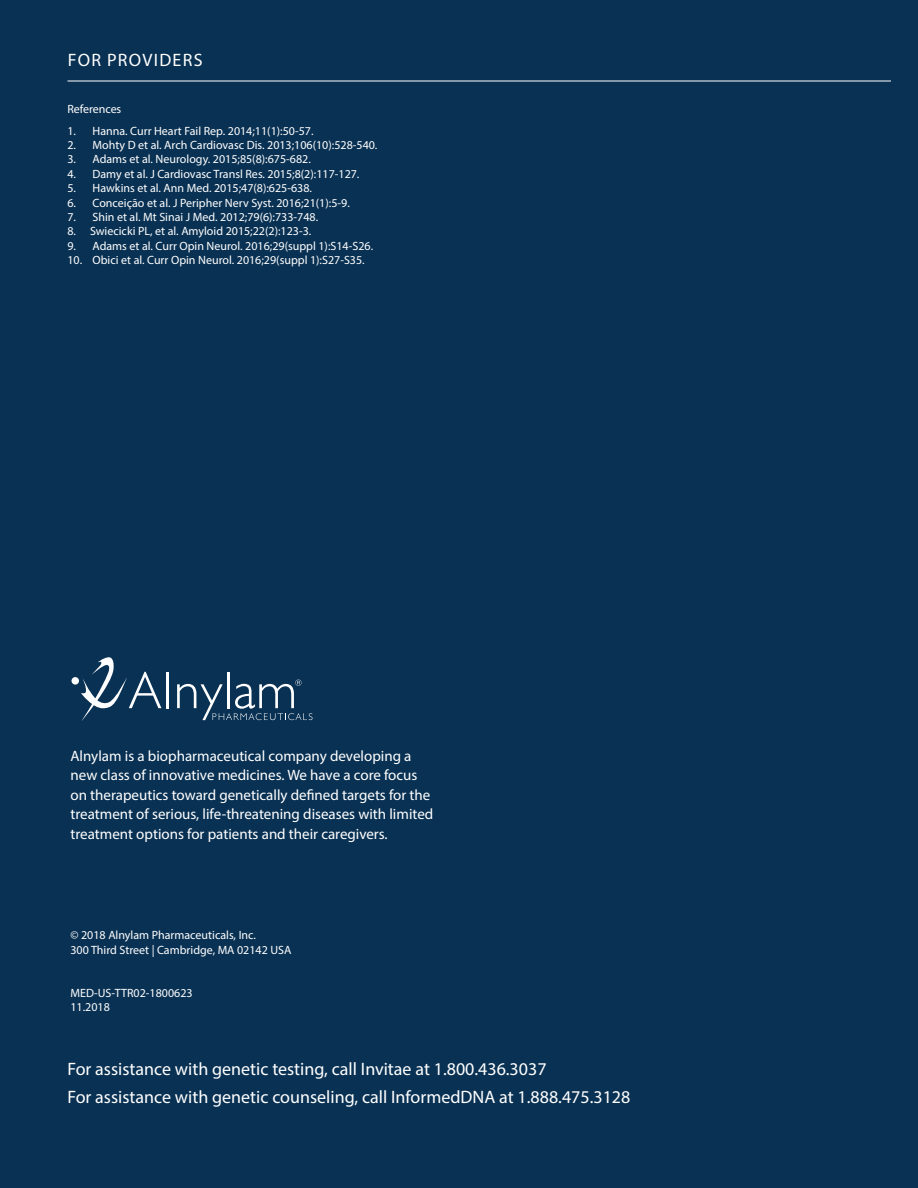
<style>
.page{position:relative;width:918px;height:1188px;background:#093153}
.page>*{position:absolute;margin:0;border:0;box-sizing:border-box;transform-origin:0 0}
.t1{font:18px/28.3px "Myriad Pro";color:#fff}
.t2{font:18px "Myriad Pro";letter-spacing:.07em;color:#fff}
.t3{font:15px/19.5px "Myriad Pro";color:#fff}
.t4{font:12px/14.4px "Myriad Pro";color:#fff}
</style>
<div class="page">
<div style="left:72px;top:677px;width:7px;height:8px;background:#fff;border-radius:50%"></div>
<svg style="left:81px;top:657px;width:80px;height:64px"></svg>
<hr style="left:167px;top:672px;width:2px;height:36px;background:#fff">
<hr style="left:227px;top:672px;width:2px;height:36px;background:#fff">
<svg style="left:177px;top:680px;width:136px;height:40px"></svg>
<hr style="left:68px;top:81px;width:823px;height:1px;background:#fff">
<h1 class="t2" style="left:68px;top:49px;width:136px">FOR PROVIDERS</h1>
<p class="t4" style="left:68px;top:101px;width:55px">References</p>
<p class="t4" style="left:68px;top:123px;width:248px">1. Hanna. Curr Heart Fail Rep. 2014;11(1):50-57.</p>
<p class="t4" style="left:68px;top:138px;width:311px">2. Mohty D et al. Arch Cardiovasc Dis. 2013;106(10):528-540.</p>
<p class="t4" style="left:68px;top:152px;width:245px">3. Adams et al. Neurology. 2015;85(8):675-682.</p>
<p class="t4" style="left:68px;top:166px;width:293px">4. Damy et al. J Cardiovasc Transl Res. 2015;8(2):117-127.</p>
<p class="t4" style="left:68px;top:181px;width:246px">5. Hawkins et al. Ann Med. 2015;47(8):625-638.</p>
<p class="t4" style="left:68px;top:195px;width:284px">6. Conceição et al. J Peripher Nerv Syst. 2016;21(1):5-9.</p>
<p class="t4" style="left:68px;top:210px;width:252px">7. Shin et al. Mt Sinai J Med. 2012;79(6):733-748.</p>
<p class="t4" style="left:68px;top:224px;width:245px">8. Swiecicki PL, et al. Amyloid 2015;22(2):123-3.</p>
<p class="t4" style="left:68px;top:238px;width:307px">9. Adams et al. Curr Opin Neurol. 2016;29(suppl 1):S14-S26.</p>
<p class="t4" style="left:68px;top:253px;width:299px">10. Obici et al. Curr Opin Neurol. 2016;29(suppl 1):S27-S35.</p>
<p class="t3" style="left:70px;top:746px;width:364px">Alnylam is a biopharmaceutical company developing a new class of innovative medicines. We have a core focus on therapeutics toward genetically defined targets for the treatment of serious, life-threatening diseases with limited treatment options for patients and their caregivers.</p>
<p class="t4" style="left:70px;top:928px;width:223px">© 2018 Alnylam Pharmaceuticals, Inc.<br>300 Third Street | Cambridge, MA 02142 USA</p>
<p class="t4" style="left:70px;top:986px;width:124px">MED-US-TTR02-1800623<br>11.2018</p>
<h1 class="t1" style="left:68px;top:1054px;width:564px">For assistance with genetic testing, call Invitae at 1.800.436.3037<br>For assistance with genetic counseling, call InformedDNA at 1.888.475.3128</h1>
</div>
